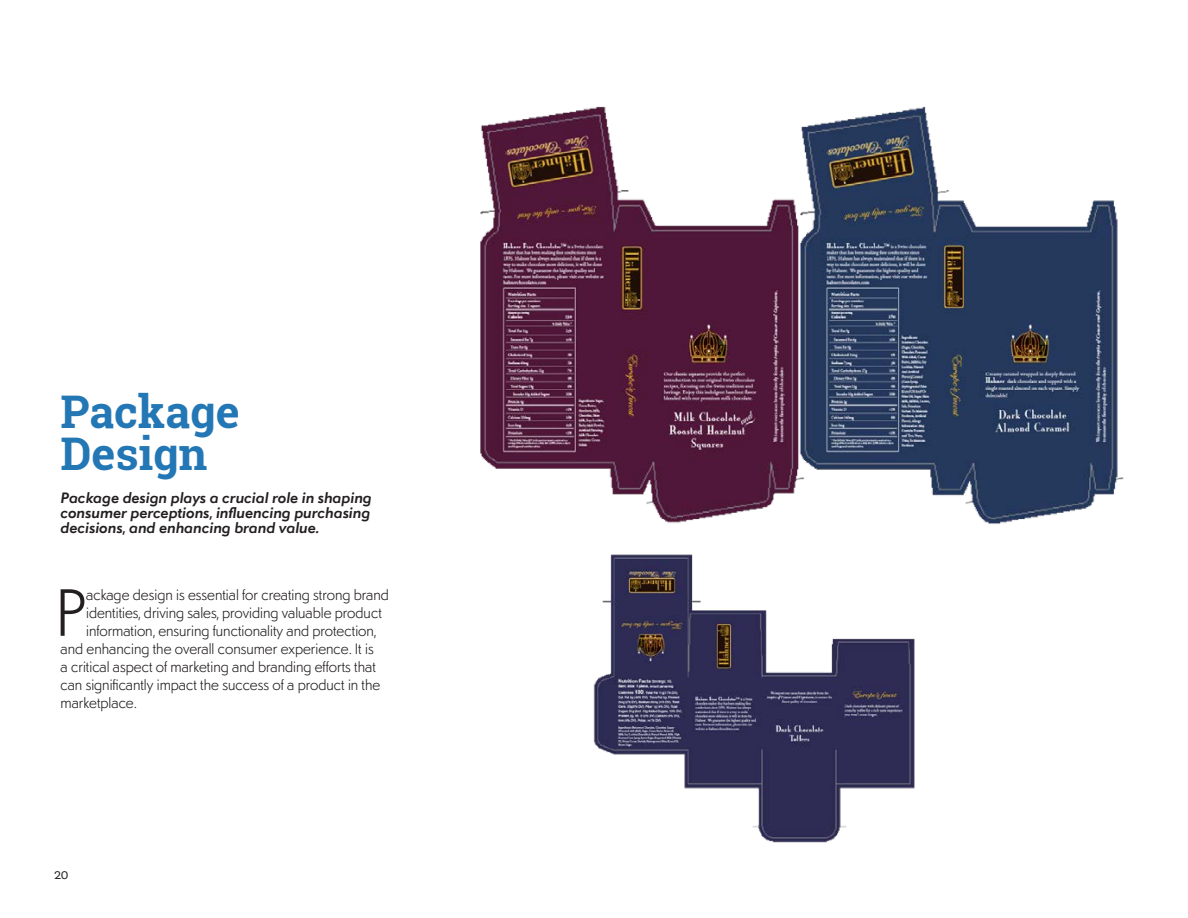
<style>
.page{position:relative;width:1188px;height:918px;background:#fff}
.page>*{position:absolute;margin:0;border:0;box-sizing:border-box;transform-origin:0 0}
.Body_Text_Drop_Caps{font:300 66.45px "Sonar Sans";color:#231f20}
.Title_Project{font:700 45px "Roboto Slab";color:#2377b5}
.Body_Text_Drop_Caps-2{font:300 15px "Sonar Sans";color:#231f20}
.Cradit_Title{font:italic 600 15px/15px "Sonar Sans";color:#231f20;text-align:justify}
.t1{font:13.5px "Sonar Sans";color:#231f20}
</style>
<div class="page">
<img style="left:480px;top:106px;width:644px;height:418px">
<img style="left:593px;top:554px;width:322px;height:289px">
<p class="Title_Project" style="left:61px;top:380px;width:181px">Package</p>
<p class="Title_Project" style="left:61px;top:422px;width:148px">Design</p>
<p class="Cradit_Title" style="left:61px;top:489px;width:313px">Package design plays a crucial role in shaping consumer perceptions, influencing purchasing decisions, and enhancing brand value.</p>
<p class="Body_Text_Drop_Caps" style="left:55px;top:568px;width:33px">P</p>
<p class="Body_Text_Drop_Caps-2" style="left:86px;top:584px;width:304px">ackage design is essential for creating strong brand</p>
<p class="Body_Text_Drop_Caps-2" style="left:86px;top:602px;width:297px">identities, driving sales, providing valuable product</p>
<p class="Body_Text_Drop_Caps-2" style="left:86px;top:620px;width:292px">information, ensuring functionality and protection,</p>
<p class="Body_Text_Drop_Caps-2" style="left:61px;top:638px;width:315px">and enhancing the overall consumer experience. It is</p>
<p class="Body_Text_Drop_Caps-2" style="left:61px;top:656px;width:317px">a critical aspect of marketing and branding efforts that</p>
<p class="Body_Text_Drop_Caps-2" style="left:61px;top:674px;width:321px">can significantly impact the success of a product in the</p>
<p class="Body_Text_Drop_Caps-2" style="left:61px;top:692px;width:78px">marketplace.</p>
<p class="t1" style="left:54px;top:865px;width:16px">20</p>
</div>
